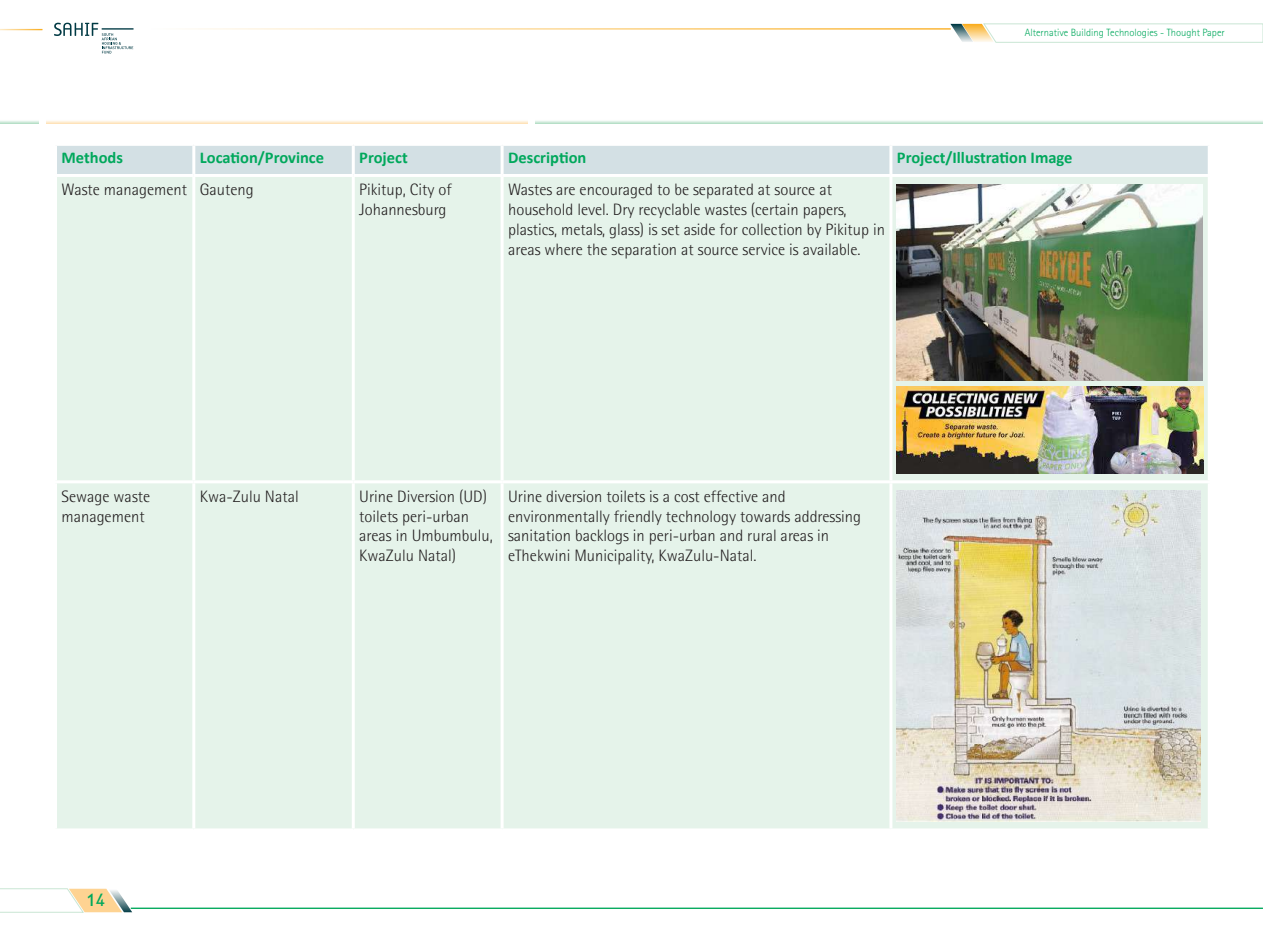
<style>
.page{position:relative;width:1263px;height:936px;background:#fff}
.page>*{position:absolute;margin:0;border:0;box-sizing:border-box;transform-origin:0 0}
.t1{font:18px "Gill Sans Infant Std";color:#00a85c}
.t2{font:300 16.5px/19.8px "Rotis Semi Sans Std";color:#231f20}
.t3{font:700 16.5px "Calibri";color:#00a85c}
.t4{font:300 10.5px "Rotis Sans Serif Std";color:#00a85c}
</style>
<div class="page">
<hr style="left:102px;top:28px;width:32px;height:2px;background:#003a44">
<svg style="left:54px;top:23px;width:79px;height:31px"></svg>
<hr style="left:150px;top:28px;width:801px;height:2px;background:#faad1e">
<svg style="left:0;top:888px;width:132px;height:25px"></svg>
<hr style="left:131px;top:907px;width:1132px;height:1px;background:#00a85c">
<svg style="left:0;top:29px;width:43px;height:1px"></svg>
<svg style="left:950px;top:23px;width:313px;height:20px"></svg>
<div style="left:57px;top:146px;width:1151px;height:28px;background:#d3e0e4"></div>
<div style="left:57px;top:177px;width:1151px;height:651px;background:#e5f3ea"></div>
<hr style="left:192px;top:146px;width:3px;height:28px;background:#fff">
<hr style="left:352px;top:146px;width:3px;height:28px;background:#fff">
<hr style="left:501px;top:146px;width:3px;height:28px;background:#fff">
<hr style="left:889px;top:146px;width:3px;height:28px;background:#fff">
<hr style="left:192px;top:177px;width:3px;height:303px;background:#fff">
<hr style="left:352px;top:177px;width:3px;height:303px;background:#fff">
<hr style="left:501px;top:177px;width:3px;height:303px;background:#fff">
<hr style="left:889px;top:177px;width:3px;height:303px;background:#fff">
<hr style="left:54px;top:480px;width:140px;height:3px;background:#fff">
<hr style="left:194px;top:480px;width:159px;height:3px;background:#fff">
<hr style="left:192px;top:483px;width:3px;height:345px;background:#fff">
<hr style="left:353px;top:480px;width:149px;height:3px;background:#fff">
<hr style="left:352px;top:483px;width:3px;height:345px;background:#fff">
<hr style="left:502px;top:480px;width:389px;height:3px;background:#fff">
<hr style="left:501px;top:483px;width:3px;height:345px;background:#fff">
<hr style="left:891px;top:480px;width:320px;height:3px;background:#fff">
<hr style="left:889px;top:483px;width:3px;height:345px;background:#fff">
<img style="left:897px;top:184px;width:305px;height:196px">
<img style="left:897px;top:387px;width:307px;height:86px">
<img style="left:897px;top:490px;width:304px;height:331px">
<svg style="left:46px;top:121px;width:481px;height:3px"></svg>
<svg style="left:535px;top:121px;width:728px;height:3px;background:#cbe8d7"></svg>
<svg style="left:0;top:121px;width:38px;height:3px"></svg>
<p class="t4" style="left:1025px;top:26px;width:202px">Alternative Building Technologies - Thought Paper</p>
<p class="t3" style="left:62px;top:145px;width:63px">Methods</p>
<p class="t3" style="left:200px;top:145px;width:126px">Location/Province</p>
<p class="t3" style="left:359px;top:145px;width:50px">Project</p>
<p class="t3" style="left:508px;top:145px;width:80px">Description</p>
<p class="t3" style="left:897px;top:145px;width:177px">Project/Illustration Image</p>
<p class="t2" style="left:62px;top:180px;width:194px">Waste management Gauteng</p>
<p class="t2" style="left:359px;top:180px;width:94px">Pikitup, City of<br>Johannesburg</p>
<p class="t2" style="left:508px;top:180px;width:378px">Wastes are encouraged to be separated at source at household level. Dry recyclable wastes (certain papers, plastics, metals, glass) is set aside for collection by Pikitup in areas where the separation at source service is available.</p>
<p class="t2" style="left:62px;top:486px;width:90px">Sewage waste management</p>
<p class="t2" style="left:200px;top:486px;width:100px">Kwa-Zulu Natal</p>
<p class="t2" style="left:359px;top:486px;width:135px">Urine Diversion (UD) toilets peri-urban areas in Umbumbulu,<br>KwaZulu Natal)</p>
<p class="t2" style="left:508px;top:486px;width:354px">Urine diversion toilets is a cost effective and environmentally friendly technology towards addressing sanitation backlogs in peri-urban and rural areas in eThekwini Municipality, KwaZulu-Natal.</p>
<p class="t1" style="left:87px;top:889px;width:19px">14</p>
</div>
